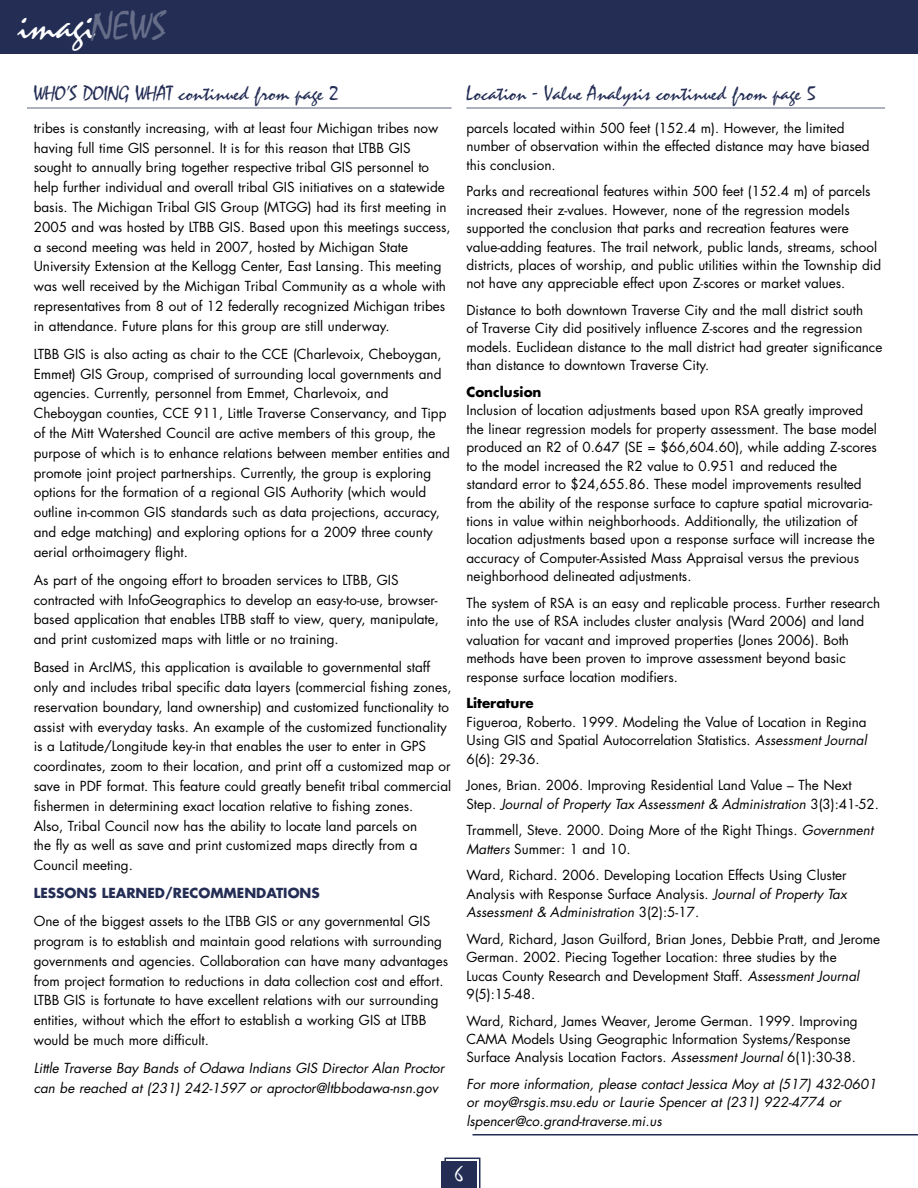
<style>
.page{position:relative;width:918px;height:1188px;background:#fff}
.page>*{position:absolute;margin:0;border:0;box-sizing:border-box;transform-origin:0 0}
.t1{font:40.5px "Mistral";color:#fff}
.t2{font:21px "Mistral";color:#242e55}
.t3{font:21px "Mistral";color:#fff}
.t4{font:13.5px/19.8px "Futura";color:#000}
.t5{font:italic 13.5px/18.5px "Futura";color:#000}
.t6{font:700 13.5px "Futura";color:#242e55}
.t7{font:700 13.5px "Futura";color:#000}
.s1{color:#666d88}
.s2{font-style:italic}
</style>
<div class="page">
<svg style="left:444px;top:1158px;width:36px;height:30px"></svg>
<div style="left:0;top:0;width:918px;height:54px;background:#242e55"></div>
<div style="left:441px;top:1161px;width:36px;height:27px;background:#242e55"></div>
<hr style="left:472px;top:1134px;width:446px;height:2px;background:#242e55">
<hr style="left:466px;top:107px;width:419px;height:2px;background:#9297aa">
<hr style="left:27px;top:107px;width:425px;height:2px;background:#9297aa">
<h1 class="t1" style="left:18px;top:-1px;width:150px">imagi<span class="s1">NEWS</span></h1>
<h2 class="t2" style="left:34px;top:79px;width:307px">WHO’S DOING WHAT continued from page 2</h2>
<p class="t4" style="left:34px;top:119px;width:419px">tribes is constantly increasing, with at least four Michigan tribes now having full time GIS personnel. It is for this reason that LTBB GIS sought to annually bring together respective tribal GIS personnel to help further individual and overall tribal GIS initiatives on a statewide basis. The Michigan Tribal GIS Group (MTGG) had its first meeting in 2005 and was hosted by LTBB GIS. Based upon this meetings success, a second meeting was held in 2007, hosted by Michigan State University Extension at the Kellogg Center, East Lansing. This meeting was well received by the Michigan Tribal Community as a whole with representatives from 8 out of 12 federally recognized Michigan tribes in attendance. Future plans for this group are still underway.</p>
<p class="t4" style="left:34px;top:345px;width:418px">LTBB GIS is also acting as chair to the CCE (Charlevoix, Cheboygan, Emmet) GIS Group, comprised of surrounding local governments and agencies. Currently, personnel from Emmet, Charlevoix, and Cheboygan counties, CCE 911, Little Traverse Conservancy, and Tipp of the Mitt Watershed Council are active members of this group, the purpose of which is to enhance relations between member entities and promote joint project partnerships. Currently, the group is exploring options for the formation of a regional GIS Authority (which would outline in-common GIS standards such as data projections, accuracy, and edge matching) and exploring options for a 2009 three county aerial orthoimagery flight.</p>
<p class="t4" style="left:34px;top:571px;width:407px">As part of the ongoing effort to broaden services to LTBB, GIS contracted with InfoGeographics to develop an easy-to-use, browser&shy;based application that enables LTBB staff to view, query, manipulate, and print customized maps with little or no training.</p>
<p class="t4" style="left:34px;top:658px;width:419px">Based in ArcIMS, this application is available to governmental staff only and includes tribal specific data layers (commercial fishing zones, reservation boundary, land ownership) and customized functionality to assist with everyday tasks. An example of the customized functionality is a Latitude/Longitude key-in that enables the user to enter in GPS coordinates, zoom to their location, and print off a customized map or save in PDF format. This feature could greatly benefit tribal commercial fishermen in determining exact location relative to fishing zones.<br>Also, Tribal Council now has the ability to locate land parcels on<br>the fly as well as save and print customized maps directly from a Council meeting.</p>
<p class="t6" style="left:34px;top:887px;width:288px">LESSONS LEARNED/RECOMMENDATIONS</p>
<p class="t4" style="left:34px;top:912px;width:416px">One of the biggest assets to the LTBB GIS or any governmental GIS program is to establish and maintain good relations with surrounding governments and agencies. Collaboration can have many advantages from project formation to reductions in data collection cost and effort.<br>LTBB GIS is fortunate to have excellent relations with our surrounding entities, without which the effort to establish a working GIS at LTBB would be much more difficult.</p>
<p class="t5" style="left:34px;top:1059px;width:412px;line-height:19.8px">Little Traverse Bay Bands of Odawa Indians GIS Director Alan Proctor can be reached at (231) 242-1597 or aproctor@ltbbodawa-nsn.gov</p>
<h2 class="t2" style="left:466px;top:79px;width:351px">Location - Value Analysis continued from page 5</h2>
<p class="t4" style="left:466px;top:120px;width:405px;line-height:18.5px">parcels located within 500 feet (152.4 m). However, the limited number of observation within the effected distance may have biased this conclusion.</p>
<p class="t4" style="left:466px;top:183px;width:416px;line-height:18.5px">Parks and recreational features within 500 feet (152.4 m) of parcels increased their z-values. However, none of the regression models supported the conclusion that parks and recreation features were value-adding features. The trail network, public lands, streams, school districts, places of worship, and public utilities within the Township did not have any appreciable effect upon Z-scores or market values.</p>
<p class="t4" style="left:466px;top:302px;width:417px;line-height:18.5px">Distance to both downtown Traverse City and the mall district south<br>of Traverse City did positively influence Z-scores and the regression models. Euclidean distance to the mall district had greater significance than distance to downtown Traverse City.</p>
<p class="t7" style="left:466px;top:386px;width:77px">Conclusion</p>
<p class="t4" style="left:466px;top:402px;width:412px;line-height:18.5px">Inclusion of location adjustments based upon RSA greatly improved the linear regression models for property assessment. The base model produced an R2 of 0.647 (SE = $66,604.60), while adding Z-scores to the model increased the R2 value to 0.951 and reduced the standard error to $24,655.86. These model improvements resulted from the ability of the response surface to capture spatial microvaria&shy;tions in value within neighborhoods. Additionally, the utilization of location adjustments based upon a response surface will increase the accuracy of Computer-Assisted Mass Appraisal versus the previous neighborhood delineated adjustments.</p>
<p class="t4" style="left:466px;top:595px;width:415px;line-height:18.5px">The system of RSA is an easy and replicable process. Further research into the use of RSA includes cluster analysis (Ward 2006) and land valuation for vacant and improved properties (Jones 2006). Both methods have been proven to improve assessment beyond basic response surface location modifiers.</p>
<p class="t7" style="left:466px;top:697px;width:69px">Literature</p>
<p class="t4" style="left:466px;top:714px;width:402px;line-height:18.5px;text-align:justify">Figueroa, Roberto. 1999. Modeling the Value of Location in Regina Using GIS and Spatial Autocorrelation Statistics. <span class="s2">Assessment Journal </span>6(6): 29-36.</p>
<p class="t4" style="left:466px;top:777px;width:414px;line-height:18.5px">Jones, Brian. 2006. Improving Residential Land Value – The Next<br>Step. <span class="s2">Journal of Property Tax Assessment &amp; Administration</span> 3(3):41-52.</p>
<p class="t4" style="left:466px;top:822px;width:408px;line-height:18.5px">Trammell, Steve. 2000. Doing More of the Right Things. <span class="s2">Government<br>Matters</span> Summer: 1 and 10.</p>
<p class="t4" style="left:466px;top:867px;width:382px;line-height:18.5px;text-align:justify">Ward, Richard. 2006. Developing Location Effects Using Cluster Analysis with Response Surface Analysis. <span class="s2">Journal of Property Tax Assessment &amp; Administration</span> 3(2):5-17.</p>
<p class="t4" style="left:466px;top:931px;width:415px;line-height:18.5px">Ward, Richard, Jason Guilford, Brian Jones, Debbie Pratt, and Jerome German. 2002. Piecing Together Location: three studies by the<br>Lucas County Research and Development Staff. <span class="s2">Assessment Journal </span>9(5):15-48.</p>
<p class="t4" style="left:466px;top:1012px;width:393px;line-height:18.5px">Ward, Richard, James Weaver, Jerome German. 1999. Improving<br>CAMA Models Using Geographic Information Systems/Response<br>Surface Analysis Location Factors. <span class="s2">Assessment Journal</span> 6(1):30-38.</p>
<p class="t5" style="left:466px;top:1076px;width:412px">For more information, please contact Jessica Moy at (517) 432-0601 or moy@rsgis.msu.edu or Laurie Spencer at (231) 922-4774 or lspencer@co.grand-traverse.mi.us</p>
<h2 class="t3" style="left:455px;top:1160px;width:10px">6</h2>
</div>
